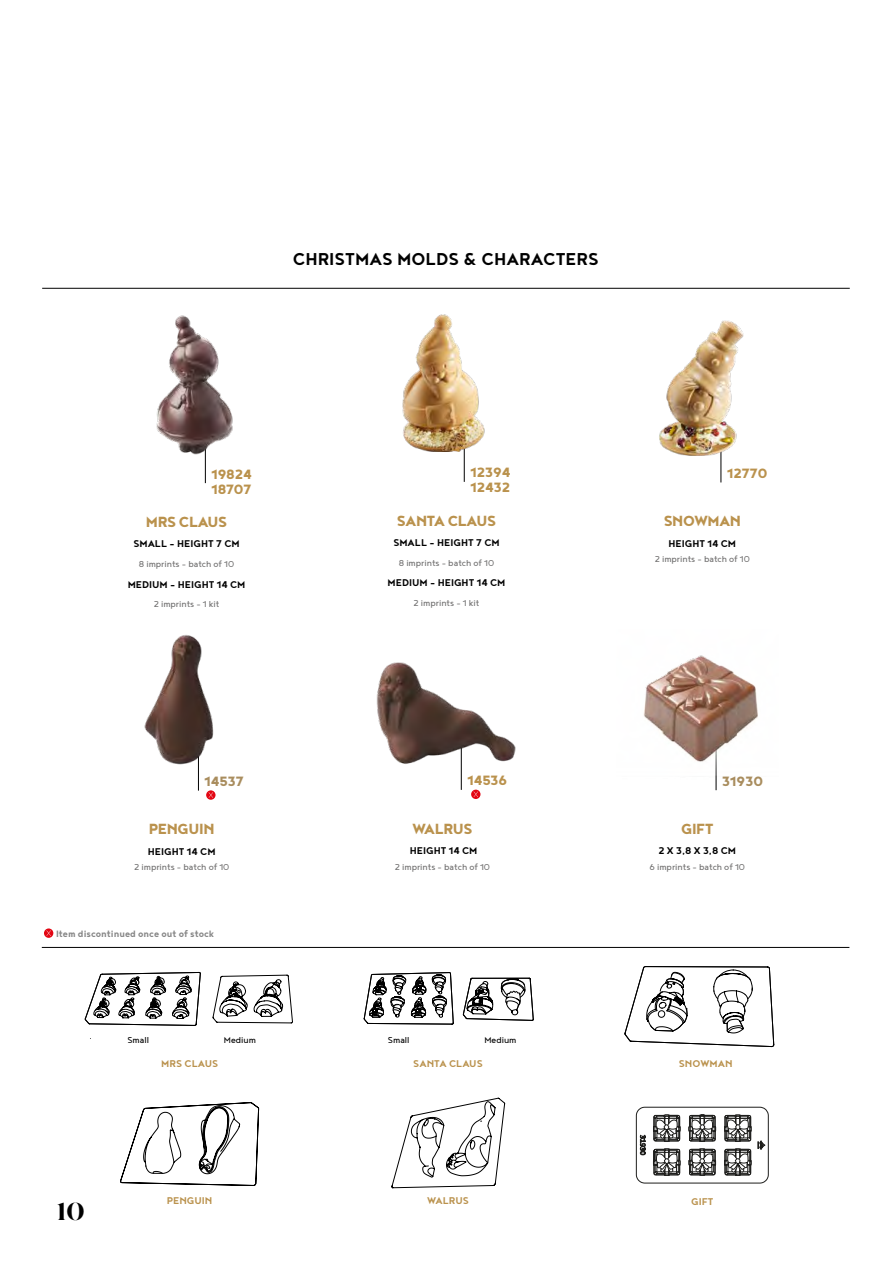
<style>
.page{position:relative;width:893px;height:1263px;background:#fff}
.page>*{position:absolute;margin:0;border:0;box-sizing:border-box;transform-origin:0 0}
.t1{font:700 21px "Noyh Geometric";color:#000}
.t2{font:600 21px "Hera Big";color:#000}
.t3{font:800 18px "Noyh Geometric";letter-spacing:-.02em;color:#ba924d}
.t4{font:800 16.5px/15px "Noyh Geometric";color:#ba924d}
.t5{font:800 16.5px "Noyh Geometric";color:#a98d5e}
.t6{font:700 12px "Noyh Geometric";color:#000}
.t7{font:700 12px "Noyh Geometric";color:#ba924d}
.t8{font:700 11.25px "Noyh Geometric";color:#878787}
.t9{font:10.5px "Noyh Geometric";color:#706f6f}
.t10{font:10.5px "Noyh Geometric";color:#000}
</style>
<div class="page">
<hr style="left:461px;top:739px;width:1px;height:51px;background:#000">
<hr style="left:198px;top:740px;width:1px;height:51px;background:#000">
<hr style="left:721px;top:432px;width:1px;height:50px;background:#000">
<hr style="left:42px;top:947px;width:807px;height:1px;background:#000">
<svg style="left:44px;top:928px;width:9px;height:10px"></svg>
<svg style="left:46px;top:930px;width:5px;height:6px"></svg>
<hr style="left:42px;top:288px;width:808px;height:1px;background:#000">
<svg style="left:625px;top:966px;width:149px;height:81px"></svg>
<svg style="left:120px;top:1102px;width:139px;height:84px"></svg>
<svg style="left:392px;top:1098px;width:113px;height:90px"></svg>
<svg style="left:206px;top:790px;width:10px;height:10px"></svg>
<svg style="left:209px;top:792px;width:4px;height:6px"></svg>
<svg style="left:471px;top:790px;width:9px;height:9px"></svg>
<svg style="left:473px;top:792px;width:5px;height:5px"></svg>
<img style="left:659px;top:320px;width:85px;height:136px">
<img style="left:144px;top:635px;width:70px;height:129px">
<img style="left:376px;top:662px;width:140px;height:107px">
<hr style="left:464px;top:431px;width:1px;height:51px;background:#000">
<img style="left:402px;top:314px;width:83px;height:137px">
<hr style="left:205px;top:432px;width:1px;height:51px;background:#000">
<img style="left:156px;top:315px;width:77px;height:143px">
<svg style="left:85px;top:972px;width:115px;height:54px"></svg>
<svg style="left:213px;top:975px;width:80px;height:48px"></svg>
<svg style="left:364px;top:972px;width:89px;height:52px"></svg>
<svg style="left:463px;top:978px;width:70px;height:42px"></svg>
<hr style="left:716px;top:739px;width:1px;height:51px;background:#000">
<svg style="left:636px;top:1107px;width:132px;height:76px"></svg>
<img style="left:643px;top:655px;width:115px;height:128px">
<h1 class="t1" style="left:293px;top:247px;width:307px">CHRISTMAS MOLDS &amp; CHARACTERS</h1>
<h3 class="t4" style="left:212px;top:466px;width:42px">19824<br>18707</h3>
<h3 class="t4" style="left:470px;top:465px;width:41px">12394<br>12432</h3>
<h3 class="t4" style="left:727px;top:465px;width:42px">12770</h3>
<h2 class="t3" style="left:146px;top:511px;width:83px">MRS CLAUS</h2>
<p class="t6" style="left:133px;top:537px;width:108px">SMALL - HEIGHT 7 CM</p>
<p class="t9" style="left:139px;top:558px;width:97px">8 imprints - batch of 10</p>
<p class="t6" style="left:128px;top:577px;width:119px">MEDIUM - HEIGHT 14 CM</p>
<p class="t9" style="left:154px;top:598px;width:67px">2 imprints - 1 kit</p>
<h2 class="t3" style="left:397px;top:510px;width:101px">SANTA CLAUS</h2>
<p class="t6" style="left:393px;top:536px;width:108px">SMALL - HEIGHT 7 CM</p>
<p class="t9" style="left:399px;top:557px;width:97px">8 imprints - batch of 10</p>
<p class="t6" style="left:388px;top:576px;width:119px">MEDIUM - HEIGHT 14 CM</p>
<p class="t9" style="left:414px;top:597px;width:67px">2 imprints - 1 kit</p>
<h2 class="t3" style="left:664px;top:510px;width:79px">SNOWMAN</h2>
<p class="t6" style="left:668px;top:536px;width:69px">HEIGHT 14 CM</p>
<p class="t9" style="left:655px;top:553px;width:97px">2 imprints - batch of 10</p>
<h3 class="t5" style="left:205px;top:772px;width:40px">14537</h3>
<h3 class="t4" style="left:467px;top:773px;width:41px">14536</h3>
<h3 class="t5" style="left:722px;top:771px;width:42px">31930</h3>
<h2 class="t3" style="left:149px;top:818px;width:67px">PENGUIN</h2>
<p class="t6" style="left:148px;top:844px;width:69px">HEIGHT 14 CM</p>
<p class="t9" style="left:134px;top:861px;width:97px">2 imprints - batch of 10</p>
<h2 class="t3" style="left:412px;top:818px;width:62px">WALRUS</h2>
<p class="t6" style="left:410px;top:844px;width:69px">HEIGHT 14 CM</p>
<p class="t9" style="left:395px;top:861px;width:97px">2 imprints - batch of 10</p>
<h2 class="t3" style="left:681px;top:818px;width:34px">GIFT</h2>
<p class="t6" style="left:658px;top:844px;width:79px">2 X 3,8 X 3,8 CM</p>
<p class="t9" style="left:649px;top:861px;width:97px">6 imprints - batch of 10</p>
<p class="t8" style="left:56px;top:927px;width:159px">Item discontinued once out of stock</p>
<p class="t10" style="left:127px;top:1034px;width:23px">Small</p>
<p class="t10" style="left:224px;top:1034px;width:34px">Medium</p>
<p class="t10" style="left:388px;top:1034px;width:23px">Small</p>
<p class="t10" style="left:484px;top:1034px;width:34px">Medium</p>
<p class="t7" style="left:161px;top:1057px;width:58px">MRS CLAUS</p>
<p class="t7" style="left:413px;top:1057px;width:71px">SANTA CLAUS</p>
<p class="t7" style="left:679px;top:1057px;width:55px">SNOWMAN</p>
<h1 class="t2" style="left:58px;top:1195px;width:29px">10</h1>
<p class="t7" style="left:167px;top:1193px;width:47px">PENGUIN</p>
<p class="t7" style="left:427px;top:1193px;width:43px">WALRUS</p>
<p class="t7" style="left:691px;top:1194px;width:24px">GIFT</p>
</div>
